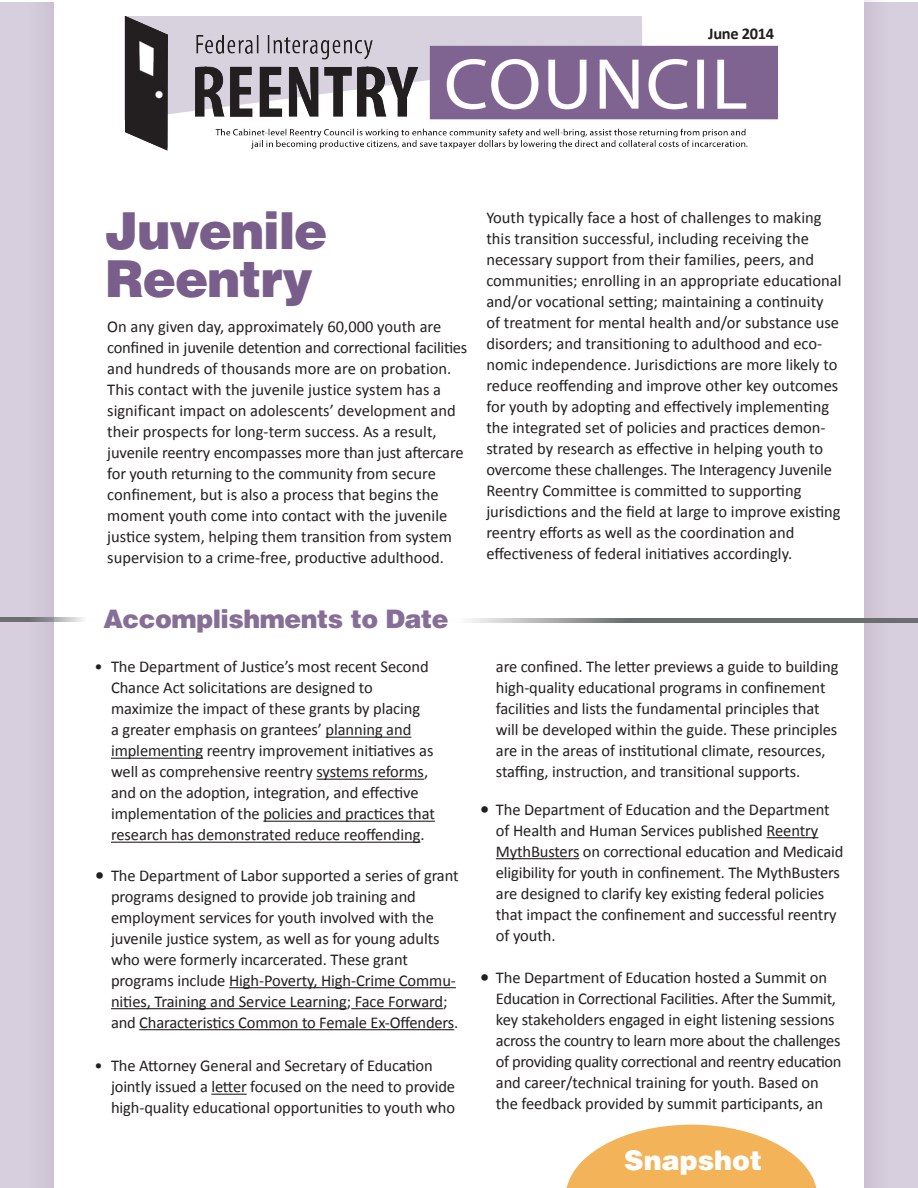
<style>
.page{position:relative;width:918px;height:1188px;background:#fff}
.page>*{position:absolute;margin:0;border:0;box-sizing:border-box;transform-origin:0 0}
.t1{font:900 51px/48px "Helvetica";letter-spacing:-.025em;color:#795e8b}
.t2{font:900 27px "Helvetica";color:#fff}
.t3{font:900 25.5px "Helvetica";letter-spacing:-.02em;color:#795e8b}
.t4{font:16.5px/21px "Calibri";letter-spacing:-.005em;color:#231f20}
.t5{font:700 16.5px "Calibri";letter-spacing:-.02em;color:#231f20}
.s1{font-size:21px}
</style>
<div class="page">
<hr style="left:326px;top:737px;width:85px;height:1px;background:#231f20">
<hr style="left:111px;top:758px;width:92px;height:1px;background:#231f20">
<hr style="left:316px;top:779px;width:108px;height:1px;background:#231f20">
<hr style="left:263px;top:821px;width:172px;height:1px;background:#231f20">
<hr style="left:111px;top:842px;width:309px;height:1px;background:#231f20">
<hr style="left:229px;top:987px;width:227px;height:1px;background:#231f20">
<hr style="left:111px;top:1008px;width:236px;height:1px;background:#231f20">
<hr style="left:351px;top:1008px;width:92px;height:1px;background:#231f20">
<hr style="left:139px;top:1029px;width:315px;height:1px;background:#231f20">
<hr style="left:211px;top:1094px;width:36px;height:1px;background:#231f20">
<hr style="left:767px;top:837px;width:51px;height:1px;background:#231f20">
<hr style="left:496px;top:858px;width:83px;height:1px;background:#231f20">
<div style="left:864px;top:2px;width:54px;height:1186px;background:#d3cada"></div>
<div style="left:0;top:2px;width:54px;height:1186px;background:#d3cada"></div>
<div style="left:864px;top:0;width:27px;height:1188px;background:#d1c7d7"></div>
<svg style="left:469px;top:618px;width:449px;height:4px;background:#848487"></svg>
<svg style="left:0;top:617px;width:83px;height:5px"></svg>
<img style="left:126px;top:16px;width:652px;height:135px">
<svg style="left:566px;top:1125px;width:251px;height:63px"></svg>
<p class="t5" style="left:708px;top:24px;width:68px">June 2014</p>
<p class="t1" style="left:105px;top:205px;width:224px">Juvenile<br>Reentry</p>
<p class="t4" style="left:107px;top:315px;width:362px">On any given day, approximately 60,000 youth are confined in juvenile detention and correctional facilities and hundreds of thousands more are on probation.<br>This contact with the juvenile justice system has a significant impact on adolescents’ development and their prospects for long-term success. As a result, juvenile reentry encompasses more than just aftercare for youth returning to the community from secure confinement, but is also a process that begins the moment youth come into contact with the juvenile justice system, helping them transition from system supervision to a crime-free, productive adulthood.</p>
<p class="t4" style="left:486px;top:206px;width:357px">Youth typically face a host of challenges to making this transition successful, including receiving the necessary support from their families, peers, and communities; enrolling in an appropriate educational and/or vocational setting; maintaining a continuity of treatment for mental health and/or substance use disorders; and transitioning to adulthood and eco&shy;nomic independence. Jurisdictions are more likely to reduce reoffending and improve other key outcomes for youth by adopting and effectively implementing the integrated set of policies and practices demon&shy;strated by research as effective in helping youth to overcome these challenges. The Interagency Juvenile Reentry Committee is committed to supporting jurisdictions and the field at large to improve existing reentry efforts as well as the coordination and effectiveness of federal initiatives accordingly.</p>
<h3 class="t3" style="left:104px;top:602px;width:347px">Accomplishments to Date</h3>
<p class="t4" style="left:111px;top:656px;width:325px;text-indent:-16px">• The Department of Justice’s most recent Second Chance Act solicitations are designed to maximize the impact of these grants by placing<br>a greater emphasis on grantees’ planning and implementing reentry improvement initiatives as well as comprehensive reentry systems reforms, and on the adoption, integration, and effective implementation of the policies and practices that research has demonstrated reduce reoffending.</p>
<p class="t4" style="left:111px;top:864px;width:349px;text-indent:-16px"><span class="s1">•</span> The Department of Labor supported a series of grant programs designed to provide job training and employment services for youth involved with the juvenile justice system, as well as for young adults who were formerly incarcerated. These grant programs include High-Poverty, High-Crime Commu&shy;nities, Training and Service Learning; Face Forward; and Characteristics Common to Female Ex-Offenders.</p>
<p class="t4" style="left:111px;top:1055px;width:346px;text-indent:-16px">• The Attorney General and Secretary of Education jointly issued a letter focused on the need to provide high-quality educational opportunities to youth who</p>
<p class="t4" style="left:496px;top:656px;width:344px">are confined. The letter previews a guide to building high-quality educational programs in confinement facilities and lists the fundamental principles that will be developed within the guide. These principles are in the areas of institutional climate, resources, staffing, instruction, and transitional supports.</p>
<p class="t4" style="left:496px;top:798px;width:349px;text-indent:-16px"><span class="s1">•</span> The Department of Education and the Department of Health and Human Services published Reentry MythBusters on correctional education and Medicaid eligibility for youth in confinement. The MythBusters are designed to clarify key existing federal policies that impact the confinement and successful reentry of youth.</p>
<p class="t4" style="left:496px;top:966px;width:347px;text-indent:-16px"><span class="s1">•</span> The Department of Education hosted a Summit on Education in Correctional Facilities. After the Summit, key stakeholders engaged in eight listening sessions across the country to learn more about the challenges of providing quality correctional and reentry education and career/technical training for youth. Based on the feedback provided by summit participants, an</p>
<p class="t2" style="left:624px;top:1143px;width:140px">Snapshot</p>
</div>
